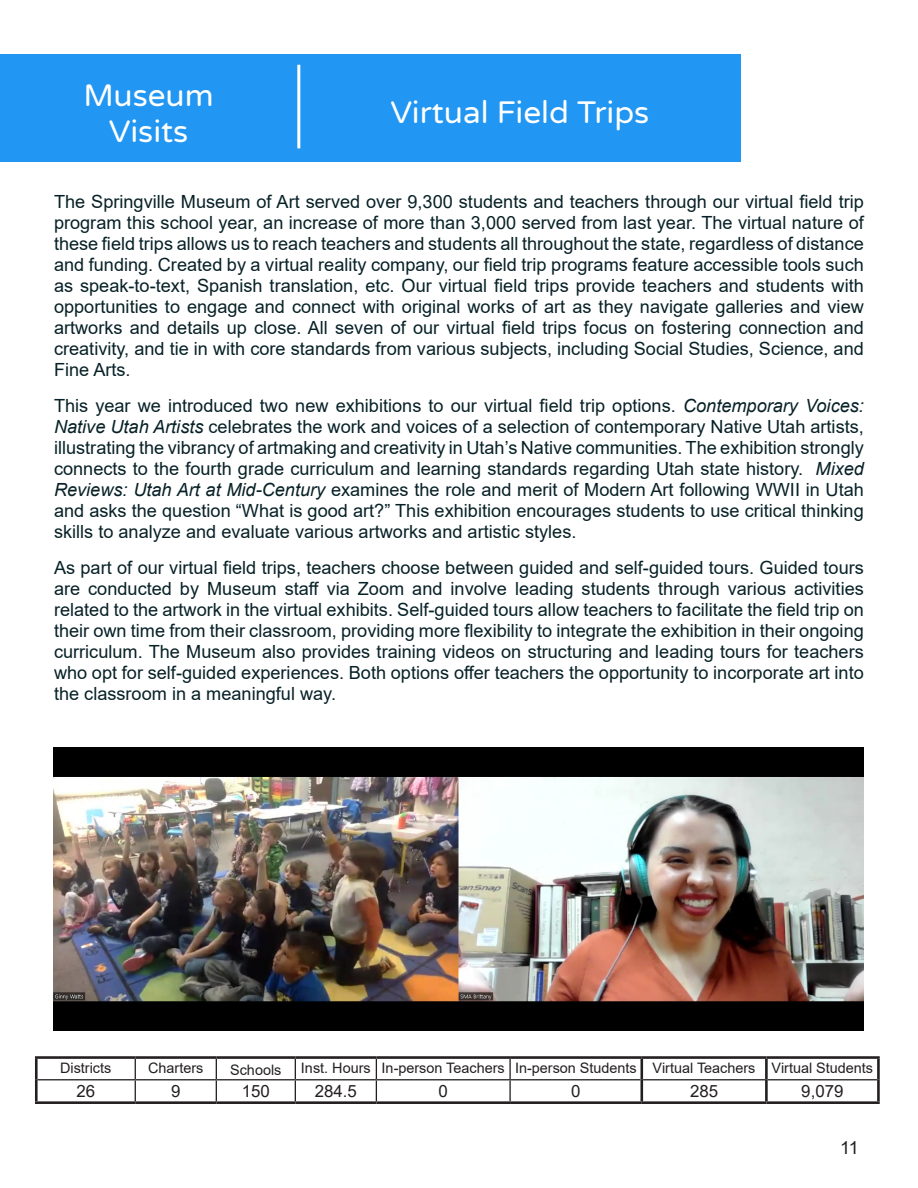
<style>
.page{position:relative;width:918px;height:1188px;background:#fff}
.page>*{position:absolute;margin:0;border:0;box-sizing:border-box;transform-origin:0 0}
.t1{font:31.5px "Varela Round";color:#fff}
.t2{font:18.15px/21px "Arial";color:#072127;text-align:justify}
.t3{font:18px "Arial";color:#231f20}
.t4{font:16.95px "Arial";color:#231f20}
.t5{font:14.4px "Arial";color:#231f20}
.s1{font-style:italic}
</style>
<div class="page">
<hr style="left:509px;top:1059px;width:2px;height:20px;background:#231f20">
<hr style="left:38px;top:1079px;width:97px;height:1px;background:#231f20">
<hr style="left:135px;top:1079px;width:81px;height:1px;background:#231f20">
<svg style="left:135px;top:1059px;width:1px;height:42px"></svg>
<hr style="left:216px;top:1079px;width:79px;height:1px;background:#231f20">
<svg style="left:216px;top:1059px;width:1px;height:42px"></svg>
<hr style="left:295px;top:1079px;width:81px;height:1px;background:#231f20">
<svg style="left:295px;top:1059px;width:1px;height:42px"></svg>
<hr style="left:376px;top:1079px;width:134px;height:1px;background:#231f20">
<svg style="left:376px;top:1059px;width:1px;height:42px"></svg>
<hr style="left:510px;top:1079px;width:130px;height:1px;background:#231f20">
<hr style="left:509px;top:1080px;width:2px;height:21px;background:#231f20">
<hr style="left:643px;top:1079px;width:122px;height:1px;background:#231f20">
<hr style="left:768px;top:1079px;width:109px;height:1px;background:#231f20">
<hr style="left:35px;top:1056px;width:100px;height:3px;background:#231f20">
<hr style="left:35px;top:1059px;width:3px;height:21px;background:#231f20">
<hr style="left:135px;top:1056px;width:81px;height:3px;background:#231f20">
<hr style="left:216px;top:1056px;width:79px;height:3px;background:#231f20">
<hr style="left:295px;top:1056px;width:81px;height:3px;background:#231f20">
<hr style="left:376px;top:1056px;width:134px;height:3px;background:#231f20">
<hr style="left:510px;top:1056px;width:132px;height:3px;background:#231f20">
<hr style="left:642px;top:1056px;width:124px;height:3px;background:#231f20">
<hr style="left:640px;top:1059px;width:3px;height:21px;background:#231f20">
<hr style="left:766px;top:1056px;width:114px;height:3px;background:#231f20">
<hr style="left:765px;top:1059px;width:3px;height:21px;background:#231f20">
<hr style="left:877px;top:1059px;width:3px;height:21px;background:#231f20">
<hr style="left:35px;top:1080px;width:3px;height:21px;background:#231f20">
<hr style="left:640px;top:1080px;width:3px;height:21px;background:#231f20">
<hr style="left:765px;top:1080px;width:3px;height:21px;background:#231f20">
<hr style="left:877px;top:1080px;width:3px;height:21px;background:#231f20">
<hr style="left:35px;top:1101px;width:100px;height:3px;background:#231f20">
<hr style="left:135px;top:1101px;width:81px;height:3px;background:#231f20">
<hr style="left:216px;top:1101px;width:79px;height:3px;background:#231f20">
<hr style="left:295px;top:1101px;width:81px;height:3px;background:#231f20">
<hr style="left:376px;top:1101px;width:134px;height:3px;background:#231f20">
<hr style="left:510px;top:1101px;width:132px;height:3px;background:#231f20">
<hr style="left:642px;top:1101px;width:124px;height:3px;background:#231f20">
<hr style="left:766px;top:1101px;width:114px;height:3px;background:#231f20">
<div style="left:0;top:54px;width:741px;height:108px;background:#2196f3"></div>
<hr style="left:297px;top:65px;width:3px;height:83px;background:#fff">
<img style="left:53px;top:747px;width:810px;height:283px">
<p class="t1" style="left:83px;top:74px;width:132px">Museum</p>
<p class="t1" style="left:109px;top:110px;width:81px">Visits</p>
<p class="t1" style="left:390px;top:91px;width:260px">Virtual Field Trips</p>
<p class="t2" style="left:54px;top:191px;width:811px">The Springville Museum of Art served over 9,300 students and teachers through our virtual field trip program this school year, an increase of more than 3,000 served from last year. The virtual nature of these field trips allows us to reach teachers and students all throughout the state, regardless of distance and funding. Created by a virtual reality company, our field trip programs feature accessible tools such as speak-to-text, Spanish translation, etc. Our virtual field trips provide teachers and students with opportunities to engage and connect with original works of art as they navigate galleries and view artworks and details up close. All seven of our virtual field trips focus on fostering connection and creativity, and tie in with core standards from various subjects, including Social Studies, Science, and Fine Arts.</p>
<p class="t2" style="left:54px;top:395px;width:811px">This year we introduced two new exhibitions to our virtual field trip options. <span class="s1">Contemporary Voices:<br>Native Utah Artists</span> celebrates the work and voices of a selection of contemporary Native Utah artists, illustrating the vibrancy of artmaking and creativity in Utah’s Native communities. The exhibition strongly connects to the fourth grade curriculum and learning standards regarding Utah state history. <span class="s1">Mixed Reviews: Utah Art at Mid-Century</span> examines the role and merit of Modern Art following WWII in Utah and asks the question “What is good art?” This exhibition encourages students to use critical thinking skills to analyze and evaluate various artworks and artistic styles.</p>
<p class="t2" style="left:54px;top:557px;width:811px">As part of our virtual field trips, teachers choose between guided and self-guided tours. Guided tours are conducted by Museum staff via Zoom and involve leading students through various activities related to the artwork in the virtual exhibits. Self-guided tours allow teachers to facilitate the field trip on their own time from their classroom, providing more flexibility to integrate the exhibition in their ongoing curriculum. The Museum also provides training videos on structuring and leading tours for teachers who opt for self-guided experiences. Both options offer teachers the opportunity to incorporate art into the classroom in a meaningful way.</p>
<p class="t5" style="left:60px;top:1058px;width:53px">Districts</p>
<p class="t5" style="left:148px;top:1058px;width:57px">Charters</p>
<p class="t5" style="left:230px;top:1060px;width:53px">Schools</p>
<p class="t5" style="left:301px;top:1058px;width:71px">Inst. Hours</p>
<p class="t5" style="left:382px;top:1058px;width:125px">In-person Teachers</p>
<p class="t5" style="left:515px;top:1058px;width:123px">In-person Students</p>
<p class="t5" style="left:653px;top:1058px;width:104px">Virtual Teachers</p>
<p class="t5" style="left:772px;top:1058px;width:103px">Virtual Students</p>
<p class="t4" style="left:76px;top:1079px;width:20px">26</p>
<p class="t4" style="left:171px;top:1079px;width:11px">9</p>
<p class="t4" style="left:242px;top:1079px;width:30px">150</p>
<p class="t4" style="left:315px;top:1079px;width:44px">284.5</p>
<p class="t4" style="left:439px;top:1079px;width:11px">0</p>
<p class="t4" style="left:571px;top:1079px;width:11px">0</p>
<p class="t4" style="left:690px;top:1079px;width:30px">285</p>
<p class="t4" style="left:801px;top:1079px;width:44px">9,079</p>
<p class="t3" style="left:840px;top:1135px;width:20px">11</p>
</div>
